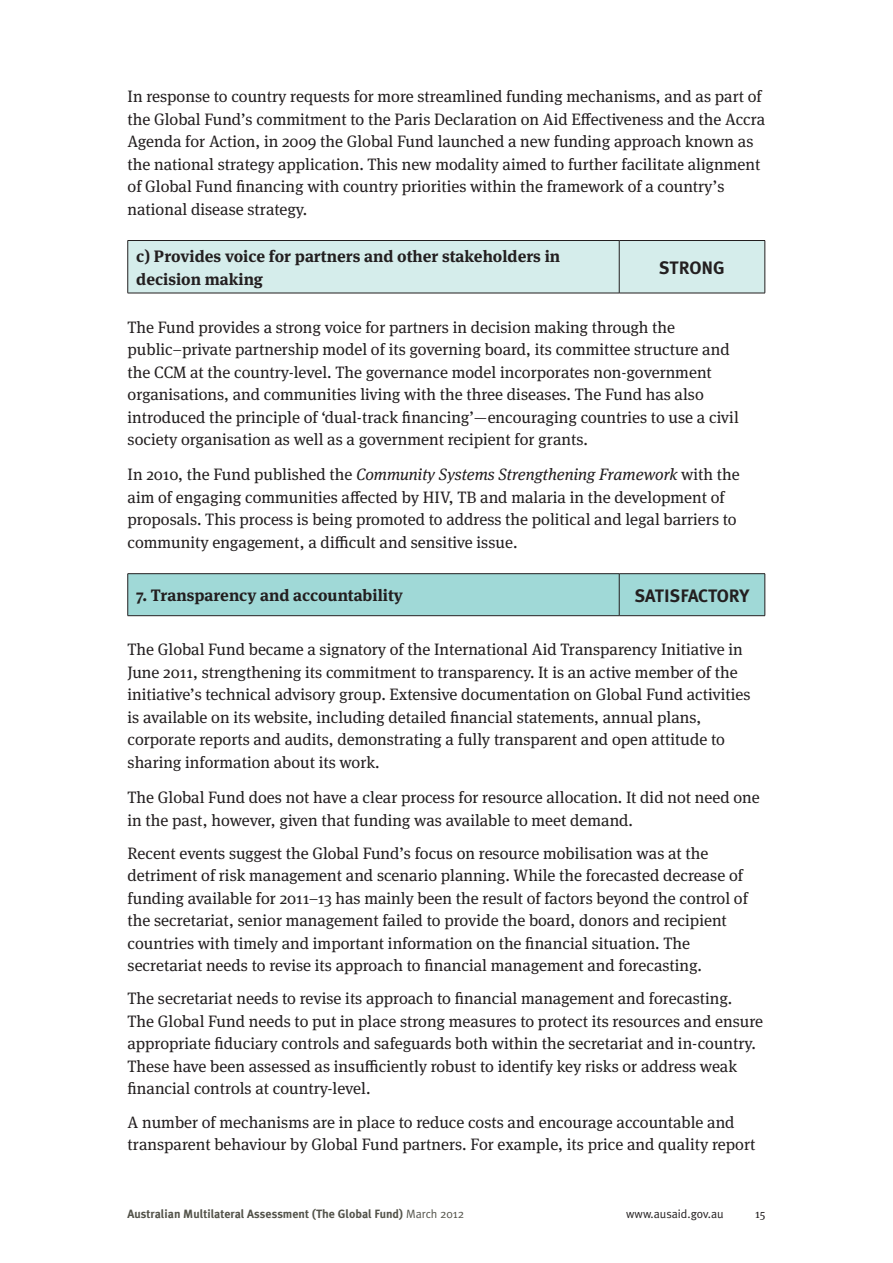
<style>
.page{position:relative;width:893px;height:1263px;background:#fff}
.page>*{position:absolute;margin:0;border:0;box-sizing:border-box;transform-origin:0 0}
._08bbbb_RIGHT_COLUMN{font:700 18px "Meta Plus";color:#231f20}
._04__BODY_TEXT{font:16.5px/22.5px "Meta Serif OT";color:#231f20}
._04__BODY_TEXT-2{font:700 16.5px/22.5px "Meta Serif OT";color:#231f20}
.t1{font:700 12px "Meta Plus";color:#53534a}
.t2{font:12px "Meta Plus Normal";color:#231f20}
.t3{font:12px "Meta Serif OT";color:#231f20}
.s1{font-style:italic}
.s2{font-family:"Meta Plus Normal";font-weight:400}
</style>
<div class="page">
<div style="left:128px;top:241px;width:637px;height:52px;background:#d5edeb"></div>
<hr style="left:128px;top:240px;width:491px;height:1px;background:#231f20">
<hr style="left:619px;top:240px;width:146px;height:1px;background:#231f20">
<hr style="left:619px;top:241px;width:1px;height:52px;background:#231f20">
<hr style="left:128px;top:293px;width:491px;height:1px;background:#231f20">
<hr style="left:619px;top:293px;width:146px;height:1px;background:#231f20">
<hr style="left:127px;top:241px;width:1px;height:52px;background:#231f20">
<hr style="left:765px;top:241px;width:1px;height:52px;background:#231f20">
<div style="left:128px;top:574px;width:637px;height:41px;background:#a0d9d7"></div>
<hr style="left:128px;top:573px;width:491px;height:1px;background:#231f20">
<hr style="left:619px;top:573px;width:146px;height:1px;background:#231f20">
<hr style="left:619px;top:574px;width:1px;height:41px;background:#231f20">
<hr style="left:128px;top:615px;width:491px;height:1px;background:#231f20">
<hr style="left:619px;top:615px;width:146px;height:1px;background:#231f20">
<hr style="left:127px;top:574px;width:1px;height:41px;background:#231f20">
<hr style="left:765px;top:574px;width:1px;height:41px;background:#231f20">
<p class="_04__BODY_TEXT" style="left:128px;top:86px;width:639px">In response to country requests for more streamlined funding mechanisms, and as part of the Global Fund’s commitment to the Paris Declaration on Aid Effectiveness and the Accra Agenda for Action, in 2009 the Global Fund launched a new funding approach known as the national strategy application. This new modality aimed to further facilitate alignment of Global Fund financing with country priorities within the framework of a country’s national disease strategy.</p>
<p class="_04__BODY_TEXT-2" style="left:136px;top:245px;width:425px">c) Provides voice for partners and other stakeholders in decision making</p>
<p class="_08bbbb_RIGHT_COLUMN" style="left:659px;top:257px;width:67px">STRONG</p>
<p class="_04__BODY_TEXT" style="left:128px;top:316px;width:613px">The Fund provides a strong voice for partners in decision making through the public–private partnership model of its governing board, its committee structure and the CCM at the country-level. The governance model incorporates non-government organisations, and communities living with the three diseases. The Fund has also introduced the principle of ‘dual-track financing’—encouraging countries to use a civil society organisation as well as a government recipient for grants.</p>
<p class="_04__BODY_TEXT" style="left:128px;top:464px;width:614px">In 2010, the Fund published the <span class="s1">Community Systems Strengthening Framework</span> with the aim of engaging communities affected by HIV, TB and malaria in the development of proposals. This process is being promoted to address the political and legal barriers to community engagement, a difficult and sensitive issue.</p>
<p class="_04__BODY_TEXT-2" style="left:136px;top:584px;width:268px">7. Transparency and accountability</p>
<p class="_08bbbb_RIGHT_COLUMN" style="left:635px;top:585px;width:116px">SATISFACTORY</p>
<p class="_04__BODY_TEXT" style="left:128px;top:639px;width:624px">The Global Fund became a signatory of the International Aid Transparency Initiative in June 2011, strengthening its commitment to transparency. It is an active member of the initiative’s technical advisory group. Extensive documentation on Global Fund activities is available on its website, including detailed financial statements, annual plans, corporate reports and audits, demonstrating a fully transparent and open attitude to sharing information about its work.</p>
<p class="_04__BODY_TEXT" style="left:128px;top:786px;width:634px">The Global Fund does not have a clear process for resource allocation. It did not need one in the past, however, given that funding was available to meet demand.</p>
<p class="_04__BODY_TEXT" style="left:128px;top:842px;width:622px">Recent events suggest the Global Fund’s focus on resource mobilisation was at the detriment of risk management and scenario planning. While the forecasted decrease of funding available for 2011–13 has mainly been the result of factors beyond the control of the secretariat, senior management failed to provide the board, donors and recipient countries with timely and important information on the financial situation. The secretariat needs to revise its approach to financial management and forecasting.</p>
<p class="_04__BODY_TEXT" style="left:128px;top:988px;width:637px">The secretariat needs to revise its approach to financial management and forecasting.<br>The Global Fund needs to put in place strong measures to protect its resources and ensure appropriate fiduciary controls and safeguards both within the secretariat and in-country.<br>These have been assessed as insufficiently robust to identify key risks or address weak financial controls at country-level.</p>
<p class="_04__BODY_TEXT" style="left:128px;top:1111px;width:629px">A number of mechanisms are in place to reduce costs and encourage accountable and transparent behaviour by Global Fund partners. For example, its price and quality report</p>
<p class="t1" style="left:128px;top:1207px;width:338px">Australian Multilateral Assessment (The Global Fund) <span class="s2">March 2012</span></p>
<p class="t2" style="left:626px;top:1207px;width:99px">www.ausaid.gov.au</p>
<p class="t3" style="left:755px;top:1207px;width:12px">15</p>
</div>
